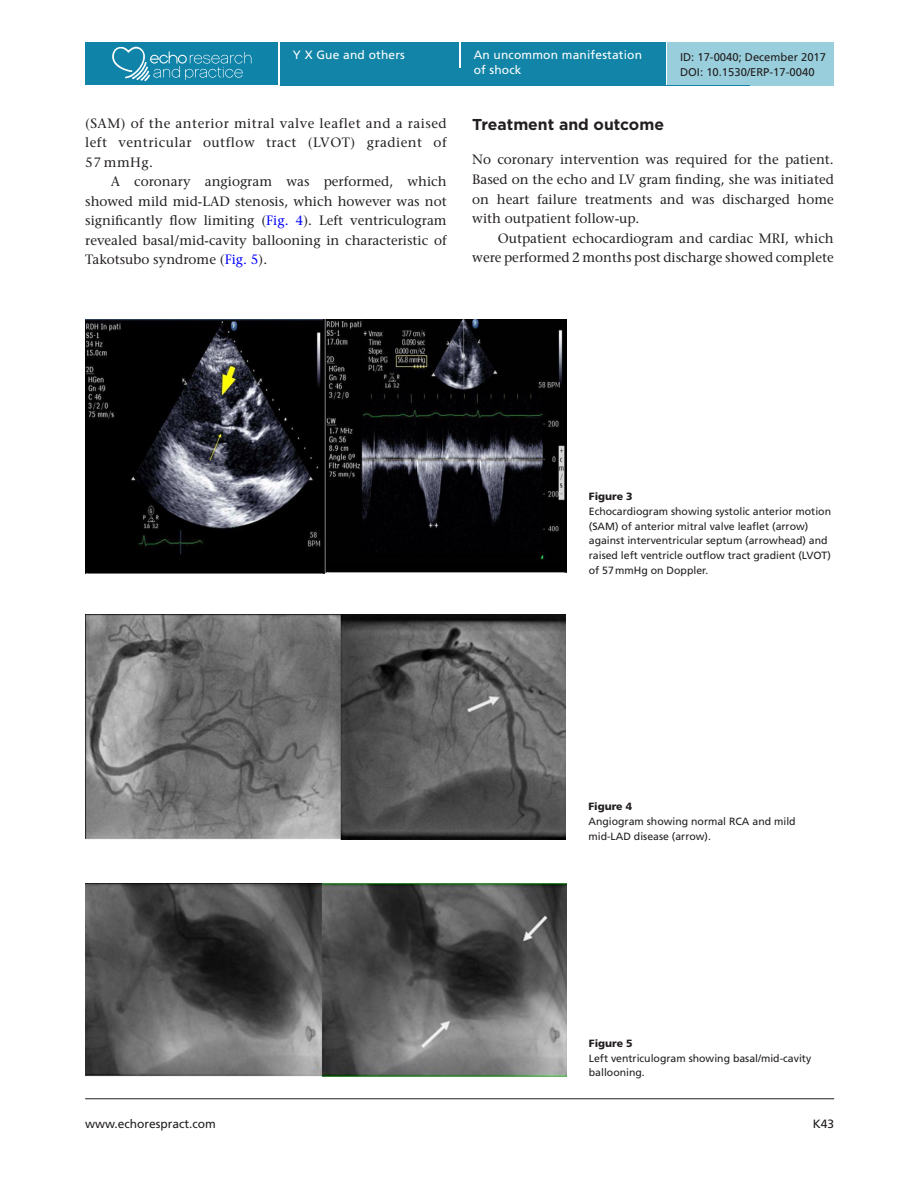
<style>
.page{position:relative;width:919px;height:1187px;background:#fff}
.page>*{position:absolute;margin:0;border:0;box-sizing:border-box;transform-origin:0 0}
.t1{font:700 15.75px "Gotham";color:#231f20}
.TXI{font:500 13.5px/19.5px "Stone Serif Std";color:#231f20;text-align:justify}
.TXT{font:500 13.5px/19.5px "Stone Serif Std";color:#231f20;text-align:justify}
.t2{font:12px/14.7px "Frutiger LT Std";letter-spacing:.015em;color:#fff}
.t3{font:12px "Frutiger LT Std";color:#231f20}
.t4{font:11.25px "Frutiger LT Std";color:#231f20}
.FC{font:10.5px/14.7px "Frutiger LT Std";color:#231f20}
.FC-2{font:900 10.5px "Frutiger LT Std";color:#231f20}
.s1{color:#00f}
</style>
<div class="page">
<div style="left:85px;top:43px;width:193px;height:42px;background:#0f83a8"></div>
<svg style="left:112px;top:46px;width:139px;height:36px"></svg>
<div style="left:280px;top:51px;width:553px;height:34px;background:#1184a8"></div>
<div style="left:280px;top:43px;width:179px;height:8px;background:#1184a8"></div>
<hr style="left:459px;top:43px;width:2px;height:25px;background:#fff">
<div style="left:461px;top:43px;width:204px;height:42px;background:#1184a8"></div>
<hr style="left:665px;top:43px;width:2px;height:42px;background:#fff">
<div style="left:667px;top:43px;width:82px;height:42px;background:#99cfdd"></div>
<div style="left:749px;top:68px;width:84px;height:17px;background:#99cfdd"></div>
<div style="left:749px;top:43px;width:84px;height:25px;background:#99cfdd"></div>
<hr style="left:85px;top:1098px;width:749px;height:1px;background:#231f20">
<img style="left:86px;top:319px;width:480px;height:254px">
<img style="left:85px;top:614px;width:481px;height:225px">
<img style="left:86px;top:883px;width:480px;height:193px">
<p class="t2" style="left:293px;top:48px;width:113px">Y X Gue and others</p>
<p class="t4" style="left:680px;top:51px;width:147px">ID: 17-0040; December 2017</p>
<p class="t4" style="left:680px;top:65px;width:136px">DOI: 10.1530/ERP-17-0040</p>
<p class="t2" style="left:473px;top:48px;width:170px">An uncommon manifestation of shock</p>
<p class="TXI" style="left:85px;top:113px;width:363px">(SAM) of the anterior mitral valve leaflet and a raised left ventricular outflow tract (LVOT) gradient of 57 mmHg.</p>
<p class="TXI" style="left:85px;top:172px;width:363px;text-indent:26px">A coronary angiogram was performed, which showed mild mid-LAD stenosis, which however was not significantly flow limiting (<span class="s1">Fig. 4</span>). Left ventriculogram revealed basal/mid-cavity ballooning in characteristic of Takotsubo syndrome (<span class="s1">Fig. 5</span>).</p>
<h1 class="t1" style="left:472px;top:114px;width:193px">Treatment and outcome</h1>
<p class="TXT" style="left:472px;top:150px;width:363px">No coronary intervention was required for the patient.<br>Based on the echo and LV gram finding, she was initiated on heart failure treatments and was discharged home with outpatient follow-up.</p>
<p class="TXI" style="left:472px;top:228px;width:363px;text-align:right">Outpatient echocardiogram and cardiac MRI, which were performed 2 months post discharge showed complete</p>
<p class="FC-2" style="left:588px;top:490px;width:45px">Figure 3</p>
<p class="FC" style="left:588px;top:504px;width:244px">Echocardiogram showing systolic anterior motion (SAM) of anterior mitral valve leaflet (arrow) against interventricular septum (arrowhead) and raised left ventricle outflow tract gradient (LVOT) of 57mmHg on Doppler.</p>
<p class="FC-2" style="left:588px;top:800px;width:45px">Figure 4</p>
<p class="FC" style="left:588px;top:814px;width:209px">Angiogram showing normal RCA and mild mid-LAD disease (arrow).</p>
<p class="FC-2" style="left:588px;top:1036px;width:45px">Figure 5</p>
<p class="FC" style="left:588px;top:1050px;width:224px">Left ventriculogram showing basal/mid-cavity ballooning.</p>
<p class="t3" style="left:85px;top:1117px;width:132px">www.echorespract.com</p>
<p class="t3" style="left:812px;top:1117px;width:23px">K43</p>
</div>
